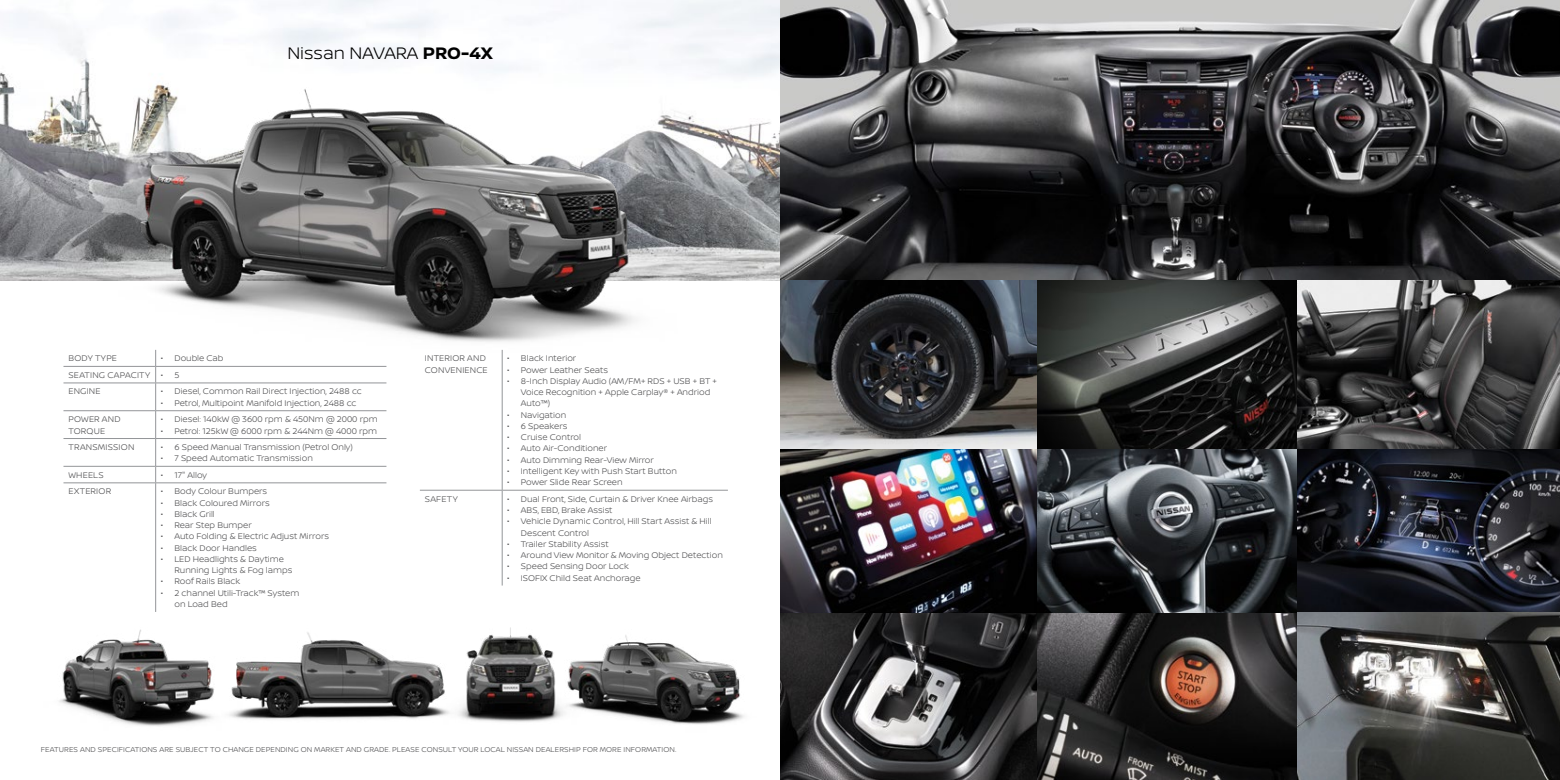
<style>
.page{position:relative;width:1560px;height:780px;background:#fff}
.page>*{position:absolute;margin:0;border:0;box-sizing:border-box;transform-origin:0 0}
.t1{font:300 17.75px "Nissan Brand";color:#000}
.t2{font:300 8.75px/11.2px "Nissan Brand";color:#4d4d4f}
.t3{font:300 8.75px/11.2px "Nissan Brand";letter-spacing:.02em;color:#4d4d4f}
.t4{font:300 7.5px "Nissan Brand";letter-spacing:.01em;color:#4d4d4f}
.s1{font-weight:700}
</style>
<div class="page">
<img style="left:0;top:0;width:780px;height:280px">
<svg style="left:780px;top:0;width:779px;height:280px"></svg>
<img style="left:780px;top:612px;width:257px;height:168px">
<svg style="left:1037px;top:612px;width:260px;height:168px"></svg>
<img style="left:780px;top:448px;width:257px;height:164px">
<svg style="left:1037px;top:448px;width:260px;height:164px"></svg>
<svg style="left:1297px;top:448px;width:262px;height:164px"></svg>
<svg style="left:1297px;top:612px;width:262px;height:168px"></svg>
<svg style="left:780px;top:280px;width:257px;height:168px"></svg>
<svg style="left:1037px;top:280px;width:260px;height:168px"></svg>
<svg style="left:1297px;top:280px;width:262px;height:168px"></svg>
<img style="left:89px;top:74px;width:588px;height:316px">
<img style="left:458px;top:627px;width:76px;height:95px">
<img style="left:534px;top:635px;width:210px;height:90px">
<img style="left:59px;top:596px;width:155px;height:130px">
<img style="left:229px;top:632px;width:221px;height:88px">
<hr style="left:63px;top:366px;width:93px;height:1px;background:#939598">
<hr style="left:156px;top:366px;width:230px;height:1px;background:#939598">
<hr style="left:63px;top:382px;width:93px;height:1px;background:#939598">
<hr style="left:156px;top:382px;width:230px;height:1px;background:#939598">
<hr style="left:63px;top:410px;width:93px;height:1px;background:#939598">
<hr style="left:156px;top:410px;width:230px;height:1px;background:#939598">
<hr style="left:63px;top:438px;width:93px;height:1px;background:#939598">
<hr style="left:156px;top:438px;width:230px;height:1px;background:#939598">
<hr style="left:63px;top:466px;width:93px;height:1px;background:#939598">
<hr style="left:156px;top:466px;width:230px;height:1px;background:#939598">
<svg style="left:155px;top:350px;width:1px;height:132px"></svg>
<hr style="left:63px;top:482px;width:93px;height:1px;background:#939598">
<hr style="left:156px;top:482px;width:230px;height:1px;background:#939598">
<hr style="left:155px;top:483px;width:1px;height:129px;background:#939598">
<hr style="left:420px;top:490px;width:82px;height:1px;background:#939598">
<hr style="left:502px;top:490px;width:225px;height:1px;background:#939598">
<hr style="left:502px;top:350px;width:1px;height:140px;background:#939598">
<hr style="left:502px;top:490px;width:1px;height:95px;background:#939598">
<h1 class="t1" style="left:287px;top:41px;width:207px">Nissan NAVARA <span class="s1">PRO-4X</span></h1>
<p class="t2" style="left:68px;top:350px;width:157px;line-height:16.5px;text-indent:92px">• Double Cab<br>SEATING CAPACITY •</p>
<p class="t3" style="left:68px;top:352px;width:50px">BODY TYPE</p>
<p class="t2" style="left:174px;top:369px;width:7px">5</p>
<p class="t2" style="left:68px;top:385px;width:34px">ENGINE</p>
<p class="t2" style="left:161px;top:385px;width:202px">• Diesel, Common Rail Direct Injection, 2488 cc</p>
<p class="t2" style="left:161px;top:397px;width:197px">• Petrol, Multipoint Manifold Injection, 2488 cc</p>
<p class="t3" style="left:68px;top:413px;width:54px">POWER AND<br>TORQUE</p>
<p class="t2" style="left:161px;top:413px;width:218px">• Diesel: 140kW @ 3600 rpm &amp; 450Nm @ 2000 rpm</p>
<p class="t2" style="left:161px;top:424px;width:218px">• Petrol: 125kW @ 6000 rpm &amp; 244Nm @ 4000 rpm</p>
<p class="t3" style="left:68px;top:441px;width:67px">TRANSMISSION</p>
<p class="t2" style="left:161px;top:441px;width:194px">• 6 Speed Manual Transmission (Petrol Only)</p>
<p class="t2" style="left:161px;top:452px;width:154px">• 7 Speed Automatic Transmission</p>
<p class="t2" style="left:68px;top:469px;width:37px">WHEELS</p>
<p class="t2" style="left:161px;top:469px;width:48px">• 17" Alloy</p>
<p class="t3" style="left:68px;top:485px;width:44px">EXTERIOR</p>
<p class="t2" style="left:161px;top:485px;width:108px">• Body Colour Bumpers</p>
<p class="t2" style="left:161px;top:496px;width:110px">• Black Coloured Mirrors</p>
<p class="t2" style="left:161px;top:508px;width:56px">• Black Grill</p>
<p class="t2" style="left:161px;top:519px;width:93px">• Rear Step Bumper</p>
<p class="t2" style="left:161px;top:530px;width:170px">• Auto Folding &amp; Electric Adjust Mirrors</p>
<p class="t2" style="left:161px;top:541px;width:98px">• Black Door Handles</p>
<p class="t2" style="left:174px;top:553px;width:119px;text-indent:-14px">• LED Headlights &amp; Daytime<br>Running Lights &amp; Fog lamps</p>
<p class="t2" style="left:161px;top:575px;width:81px">• Roof Rails Black</p>
<p class="t2" style="left:174px;top:586px;width:126px;text-indent:-14px">• 2 channel Utili-Track™ System on Load Bed</p>
<p class="t3" style="left:425px;top:352px;width:64px">INTERIOR AND<br>CONVENIENCE</p>
<p class="t2" style="left:507px;top:352px;width:71px">• Black Interior</p>
<p class="t2" style="left:507px;top:363px;width:102px">• Power Leather Seats</p>
<p class="t2" style="left:521px;top:375px;width:197px;text-indent:-14px">• 8-Inch Display Audio (AM/FM+ RDS + USB + BT +<br>Voice Recognition + Apple Carplay® + Andriod<br>Auto™)</p>
<p class="t2" style="left:507px;top:409px;width:61px">• Navigation</p>
<p class="t2" style="left:507px;top:420px;width:62px">• 6 Speakers</p>
<p class="t2" style="left:507px;top:431px;width:75px">• Cruise Control</p>
<p class="t2" style="left:507px;top:442px;width:101px">• Auto Air-Conditioner</p>
<p class="t2" style="left:507px;top:454px;width:148px">• Auto Dimming Rear-View Mirror</p>
<p class="t2" style="left:507px;top:465px;width:171px">• Intelligent Key with Push Start Button</p>
<p class="t2" style="left:507px;top:476px;width:117px">• Power Slide Rear Screen</p>
<p class="t2" style="left:425px;top:493px;width:35px">SAFETY</p>
<p class="t2" style="left:507px;top:493px;width:207px">• Dual Front, Side, Curtain &amp; Driver Knee Airbags</p>
<p class="t2" style="left:507px;top:504px;width:107px">• ABS, EBD, Brake Assist</p>
<p class="t2" style="left:521px;top:515px;width:192px;text-indent:-14px">• Vehicle Dynamic Control, Hill Start Assist &amp; Hill<br>Descent Control</p>
<p class="t2" style="left:507px;top:538px;width:103px">• Trailer Stability Assist</p>
<p class="t2" style="left:507px;top:549px;width:217px">• Around View Monitor &amp; Moving Object Detection</p>
<p class="t2" style="left:507px;top:560px;width:123px">• Speed Sensing Door Lock</p>
<p class="t2" style="left:507px;top:571px;width:135px">• ISOFIX Child Seat Anchorage</p>
<p class="t4" style="left:41px;top:744px;width:637px">FEATURES AND SPECIFICATIONS ARE SUBJECT TO CHANGE DEPENDING ON MARKET AND GRADE. PLEASE CONSULT YOUR LOCAL NISSAN DEALERSHIP FOR MORE INFORMATION.</p>
</div>
